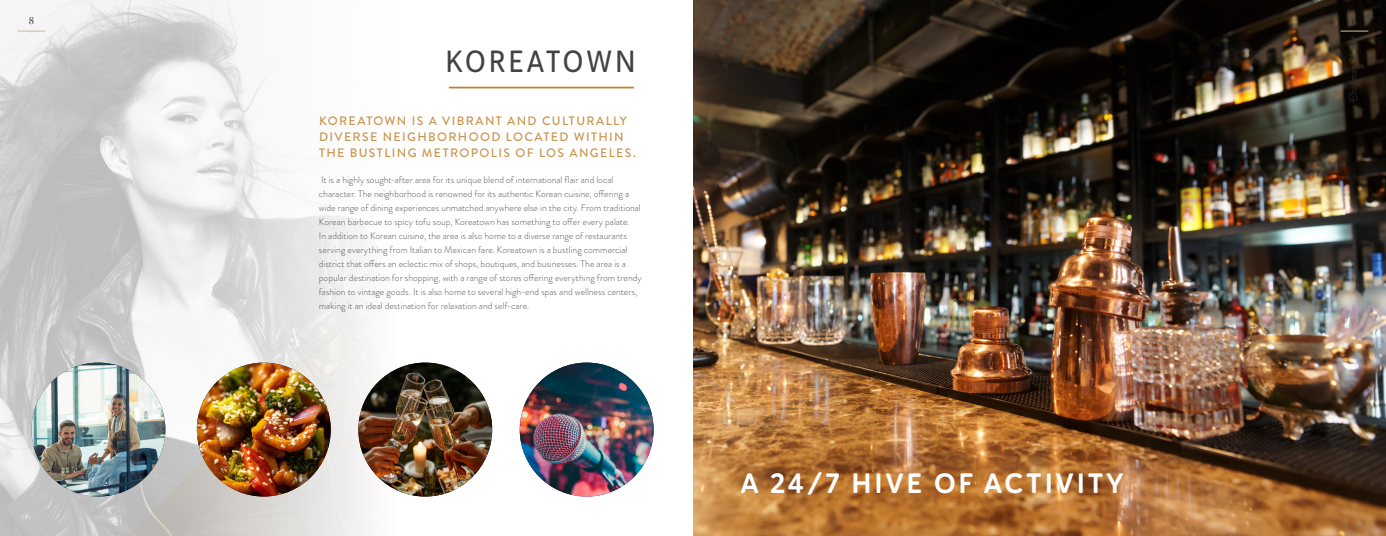
<style>
.page{position:relative;width:1386px;height:536px;background:#fff}
.page>*{position:absolute;margin:0;border:0;box-sizing:border-box;transform-origin:0 0}
.t1{font:30.62px "Haboro Soft Con Med";letter-spacing:.1em;color:#434343}
.t2{font:28px "Haboro Soft Nor Bol";letter-spacing:.1em;color:#fff}
.LA_PV_Body{font:500 12.25px/15.8px "Brandon Grotesque";letter-spacing:.11em;color:#c9944d}
.LA_PV_Body-2{font:300 9.62px/14px "Brandon Grotesque";color:#57585a}
.t3{font:9.62px "Didot";color:#231f20}
</style>
<div class="page">
<img style="left:0;top:0;width:437px;height:536px">
<img style="left:693px;top:0;width:693px;height:536px">
<hr style="left:449px;top:87px;width:185px;height:1px;background:#bf812c">
<img style="left:520px;top:362px;width:134px;height:134px;border-radius:67px">
<img style="left:358px;top:362px;width:134px;height:134px;border-radius:67px">
<img style="left:197px;top:362px;width:134px;height:134px;border-radius:67px">
<img style="left:32px;top:362px;width:133px;height:134px;border-radius:67px">
<svg style="left:18px;top:31px;width:27px;height:1px"></svg>
<svg style="left:1341px;top:31px;width:27px;height:71px;background:#1d160f"></svg>
<p class="t3" style="left:29px;top:15px;width:7px">8</p>
<p class="t3" style="left:1352px;top:15px;width:7px">9</p>
<p class="t1" style="left:446px;top:41px;width:192px">KOREATOWN</p>
<p class="LA_PV_Body" style="left:319px;top:113px;width:318px">KOREATOWN IS A VIBRANT AND CULTURALLY<br>DIVERSE NEIGHBORHOOD LOCATED WITHIN<br>THE BUSTLING METROPOLIS OF LOS ANGELES.</p>
<p class="LA_PV_Body-2" style="left:319px;top:172px;width:324px">It is a highly sought-after area for its unique blend of international flair and local character. The neighborhood is renowned for its authentic Korean cuisine, offering a wide range of dining experiences unmatched anywhere else in the city. From traditional Korean barbecue to spicy tofu soup, Koreatown has something to offer every palate.<br>In addition to Korean cuisine, the area is also home to a diverse range of restaurants serving everything from Italian to Mexican fare. Koreatown is a bustling commercial district that offers an eclectic mix of shops, boutiques, and businesses. The area is a popular destination for shopping, with a range of stores offering everything from trendy fashion to vintage goods. It is also home to several high-end spas and wellness centers, making it an ideal destination for relaxation and self-care.</p>
<p class="t2" style="left:741px;top:464px;width:385px">A 24/7 HIVE OF ACTIVITY</p>
</div>
